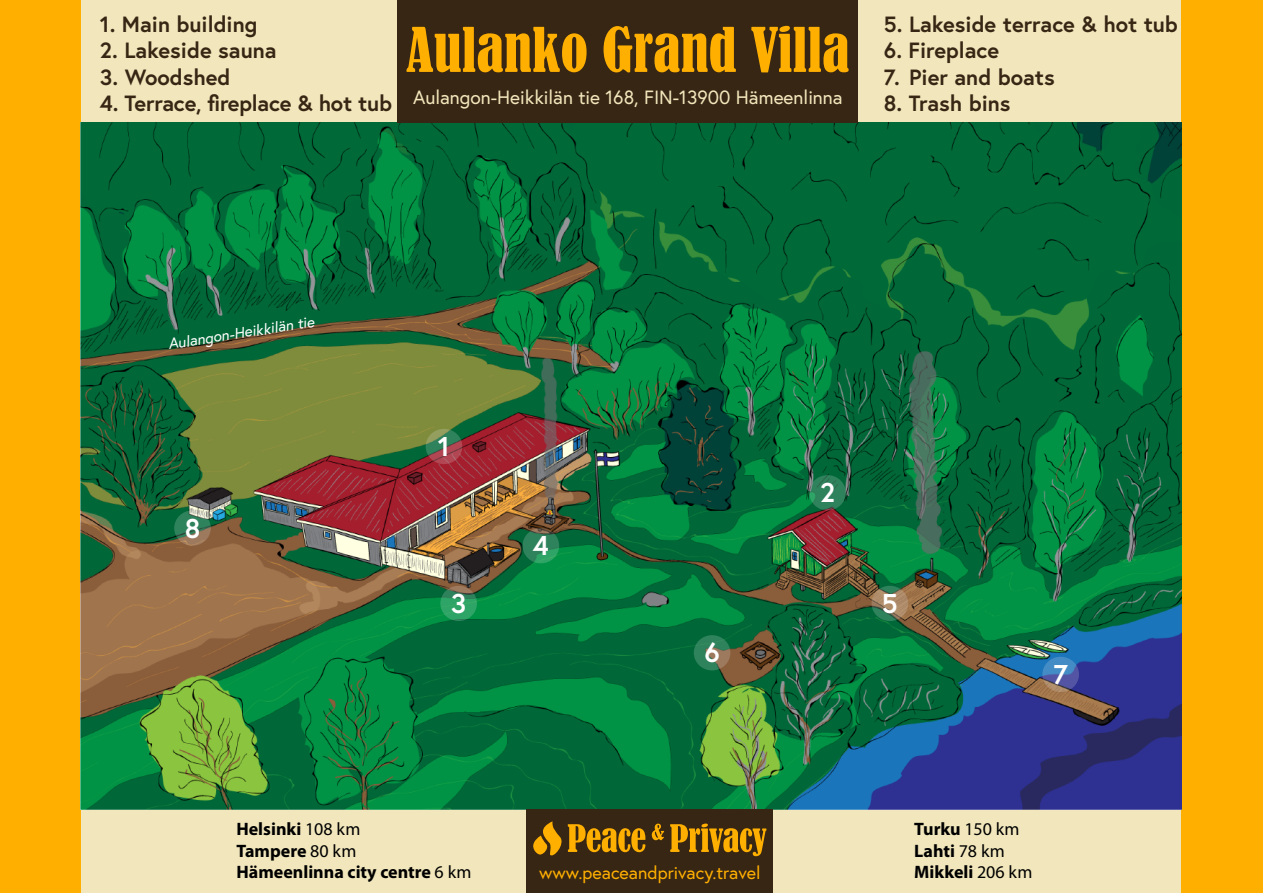
<style>
.page{position:relative;width:1263px;height:893px;background:#f2e7bc}
.page>*{position:absolute;margin:0;border:0;box-sizing:border-box;transform-origin:0 0}
.t1{font:condensed 57.15px "Bernard";color:#ffaf00}
.t2{font:700 27.15px "Europa";color:#fff}
.t3{font:700 22.05px "Europa";color:#372614}
.t4{font:19.2px "Europa";color:#f2e7bc}
.t5{font:700 18px/21.6px "Myriad Pro";color:#000}
.t6{font:18px "Europa";color:#ffaf00}
.t7{font:italic 15.15px "Europa";color:#fff}
.s1{font-weight:400}
</style>
<div class="page">
<div style="left:0;top:0;width:80px;height:893px;background:#ffaf00"></div>
<div style="left:1181px;top:0;width:82px;height:893px;background:#ffaf00"></div>
<img style="left:80px;top:123px;width:1101px;height:686px">
<div style="left:526px;top:809px;width:247px;height:84px;background:#372614"></div>
<div style="left:398px;top:0;width:460px;height:123px;background:#372614"></div>
<svg style="left:426px;top:429px;width:36px;height:35px"></svg>
<svg style="left:809px;top:475px;width:37px;height:35px"></svg>
<svg style="left:871px;top:586px;width:37px;height:35px"></svg>
<svg style="left:174px;top:510px;width:37px;height:36px"></svg>
<svg style="left:1042px;top:657px;width:37px;height:35px"></svg>
<svg style="left:694px;top:635px;width:36px;height:35px"></svg>
<svg style="left:440px;top:586px;width:37px;height:35px"></svg>
<svg style="left:522px;top:528px;width:37px;height:35px"></svg>
<svg style="left:652px;top:824px;width:12px;height:16px"></svg>
<svg style="left:670px;top:824px;width:96px;height:32px"></svg>
<svg style="left:533px;top:821px;width:112px;height:35px"></svg>
<p class="t3" style="left:100px;top:9px;width:159px">1. Main building</p>
<p class="t3" style="left:100px;top:35px;width:178px">2. Lakeside sauna</p>
<p class="t3" style="left:100px;top:62px;width:132px">3. Woodshed</p>
<p class="t3" style="left:100px;top:88px;width:293px">4. Terrace, fireplace &amp; hot tub</p>
<h1 class="t1" style="left:406px;top:17px;width:445px">Aulanko Grand Villa</h1>
<p class="t4" style="left:413px;top:85px;width:431px">Aulangon-Heikkilän tie 168, FIN-13900 Hämeenlinna</p>
<p class="t3" style="left:884px;top:9px;width:295px">5. Lakeside terrace &amp; hot tub</p>
<p class="t3" style="left:884px;top:35px;width:117px">6. Fireplace</p>
<p class="t3" style="left:884px;top:62px;width:172px">7. Pier and boats</p>
<p class="t3" style="left:884px;top:88px;width:128px">8. Trash bins</p>
<p class="t7" style="left:167px;top:335px;width:149px;rotate:-9deg">Aulangon-Heikkilän tie</p>
<p class="t2" style="left:185px;top:510px;width:17px">8</p>
<p class="t2" style="left:438px;top:428px;width:14px">1</p>
<p class="t2" style="left:451px;top:585px;width:17px">3</p>
<p class="t2" style="left:533px;top:527px;width:18px">4</p>
<p class="t2" style="left:704px;top:634px;width:17px">6</p>
<p class="t2" style="left:820px;top:474px;width:17px">2</p>
<p class="t2" style="left:882px;top:585px;width:17px">5</p>
<p class="t2" style="left:1053px;top:656px;width:16px">7</p>
<p class="t5" style="left:236px;top:818px;width:236px">Helsinki <span class="s1">108 km<br></span>Tampere <span class="s1">80 km<br></span>Hämeenlinna city centre <span class="s1">6 km</span></p>
<p class="t5" style="left:914px;top:818px;width:120px">Turku <span class="s1">150 km<br></span>Lahti <span class="s1">78 km<br></span>Mikkeli <span class="s1">206 km</span></p>
<p class="t6" style="left:539px;top:861px;width:223px">www.peaceandprivacy.travel</p>
</div>
